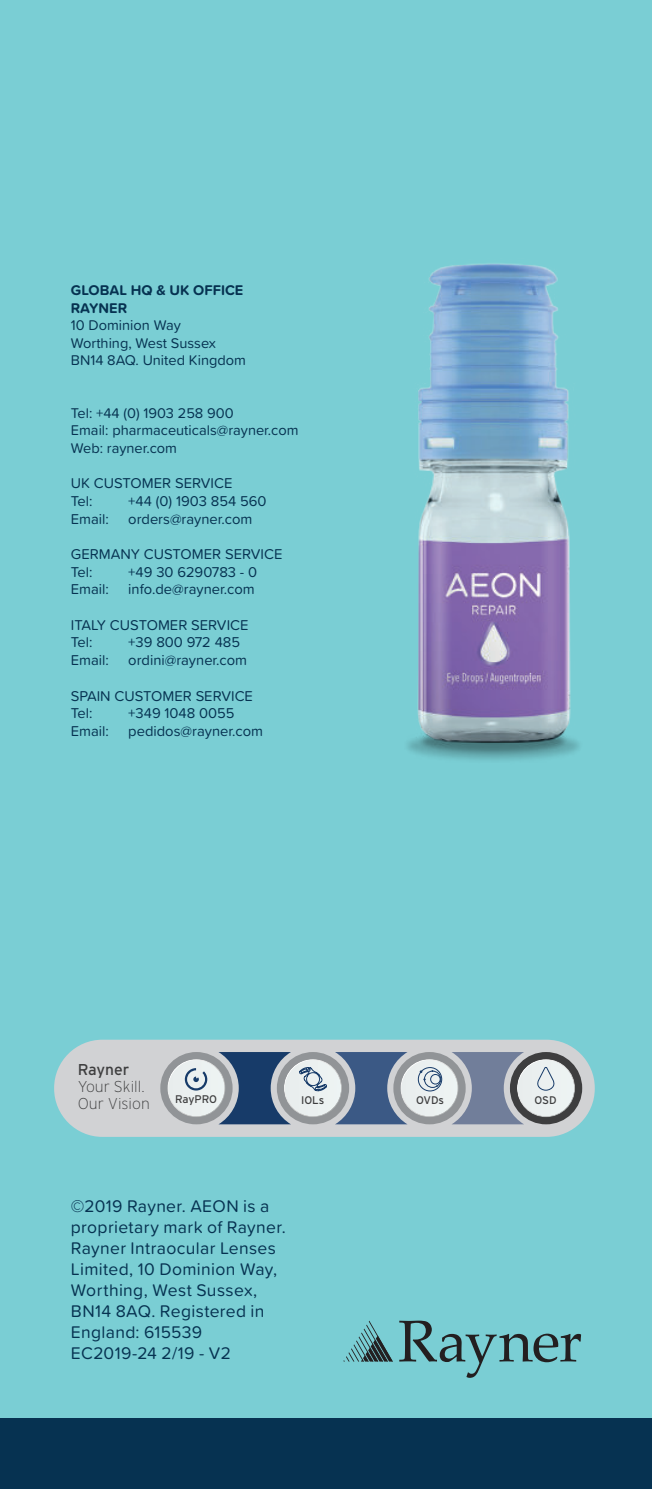
<style>
.page{position:relative;width:652px;height:1489px;background:#fff}
.page>*{position:absolute;margin:0;border:0;box-sizing:border-box;transform-origin:0 0}
.t1{font:17.5px/21px "Proxima Soft";letter-spacing:.02em;color:#063251}
.t2{font:200 15.75px/17px "Interstate";color:#3e3e3f}
.t3{font:15.75px "Interstate";color:#3e3e3f}
.t4{font:14.75px/17.8px "Proxima Soft";color:#063251}
.t5{font:14.5px/17.5px "Proxima Soft";color:#063251}
.t6{font:700 14.5px/17.5px "Proxima Soft";color:#063251}
.t7{font:11px "Interstate";color:#3e3e3f}
</style>
<div class="page">
<div style="left:0;top:0;width:652px;height:1488px;background:#7aced4"></div>
<img style="left:408px;top:263px;width:171px;height:497px">
<div style="left:0;top:1417px;width:652px;height:71px;background:#063251"></div>
<svg style="left:399px;top:1320px;width:182px;height:57px"></svg>
<svg style="left:343px;top:1320px;width:50px;height:41px"></svg>
<div style="left:54px;top:1039px;width:541px;height:97px;background:#d1d2d4;border-radius:48px"></div>
<div style="left:510px;top:1051px;width:72px;height:73px;background:#3e3e3f;border-radius:50%"></div>
<div style="left:277px;top:1051px;width:72px;height:73px;background:#919497;border-radius:50%"></div>
<div style="left:160px;top:1051px;width:73px;height:73px;background:#919497;border-radius:50%"></div>
<svg style="left:218px;top:1052px;width:73px;height:72px"></svg>
<svg style="left:517px;top:1059px;width:58px;height:58px"></svg>
<div style="left:518px;top:1059px;width:56px;height:57px;background:#ebf0f0;border-radius:28px"></div>
<svg style="left:284px;top:1059px;width:58px;height:58px"></svg>
<div style="left:285px;top:1059px;width:56px;height:57px;background:#ebf0f0;border-radius:28px"></div>
<svg style="left:167px;top:1059px;width:59px;height:58px"></svg>
<div style="left:168px;top:1059px;width:57px;height:57px;background:#ebf0f0;border-radius:28px"></div>
<svg style="left:299px;top:1067px;width:28px;height:24px"></svg>
<svg style="left:335px;top:1039px;width:189px;height:98px"></svg>
<svg style="left:185px;top:1068px;width:22px;height:22px"></svg>
<svg style="left:537px;top:1067px;width:18px;height:23px"></svg>
<p class="t6" style="left:71px;top:282px;width:174px">GLOBAL HQ &amp; UK OFFICE<br>RAYNER</p>
<p class="t5" style="left:71px;top:317px;width:177px">10 Dominion Way<br>Worthing, West Sussex<br>BN14 8AQ. United Kingdom</p>
<p class="t5" style="left:71px;top:405px;width:229px">Tel: +44 (0) 1903 258 900<br>Email: pharmaceuticals@rayner.com<br>Web: rayner.com</p>
<p class="t4" style="left:71px;top:475px;width:163px">UK CUSTOMER SERVICE<br>Tel:</p>
<p class="t4" style="left:128px;top:493px;width:140px">+44 (0) 1903 854 560</p>
<p class="t4" style="left:71px;top:510px;width:40px">Email:</p>
<p class="t4" style="left:128px;top:510px;width:126px">orders@rayner.com</p>
<p class="t4" style="left:71px;top:546px;width:213px">GERMANY CUSTOMER SERVICE<br>Tel:</p>
<p class="t4" style="left:128px;top:563px;width:130px">+49 30 6290783 - 0</p>
<p class="t4" style="left:71px;top:581px;width:40px">Email:</p>
<p class="t4" style="left:128px;top:581px;width:128px">info.de@rayner.com</p>
<p class="t4" style="left:71px;top:616px;width:179px">ITALY CUSTOMER SERVICE<br>Tel:</p>
<p class="t4" style="left:128px;top:634px;width:113px">+39 800 972 485</p>
<p class="t4" style="left:71px;top:652px;width:40px">Email:</p>
<p class="t4" style="left:128px;top:652px;width:120px">ordini@rayner.com</p>
<p class="t4" style="left:71px;top:687px;width:184px">SPAIN CUSTOMER SERVICE<br>Tel:</p>
<p class="t4" style="left:128px;top:705px;width:108px">+349 1048 0055</p>
<p class="t4" style="left:71px;top:723px;width:40px">Email:</p>
<p class="t4" style="left:128px;top:723px;width:136px">pedidos@rayner.com</p>
<p class="t3" style="left:78px;top:1063px;width:53px">Rayner</p>
<p class="t2" style="left:78px;top:1078px;width:74px">Your Skill.<br>Our Vision</p>
<p class="t7" style="left:175px;top:1095px;width:44px">RayPRO</p>
<p class="t7" style="left:301px;top:1095px;width:25px">IOLs</p>
<p class="t7" style="left:416px;top:1095px;width:30px">OVDs</p>
<p class="t1" style="left:71px;top:1196px;width:216px">©2019 Rayner. AEON is a proprietary mark of Rayner.<br>Rayner Intraocular Lenses<br>Limited, 10 Dominion Way,<br>Worthing, West Sussex,<br>BN14 8AQ. Registered in<br>England: 615539<br>EC2019-24 2/19 - V2</p>
<p class="t7" style="left:535px;top:1095px;width:24px">OSD</p>
</div>
